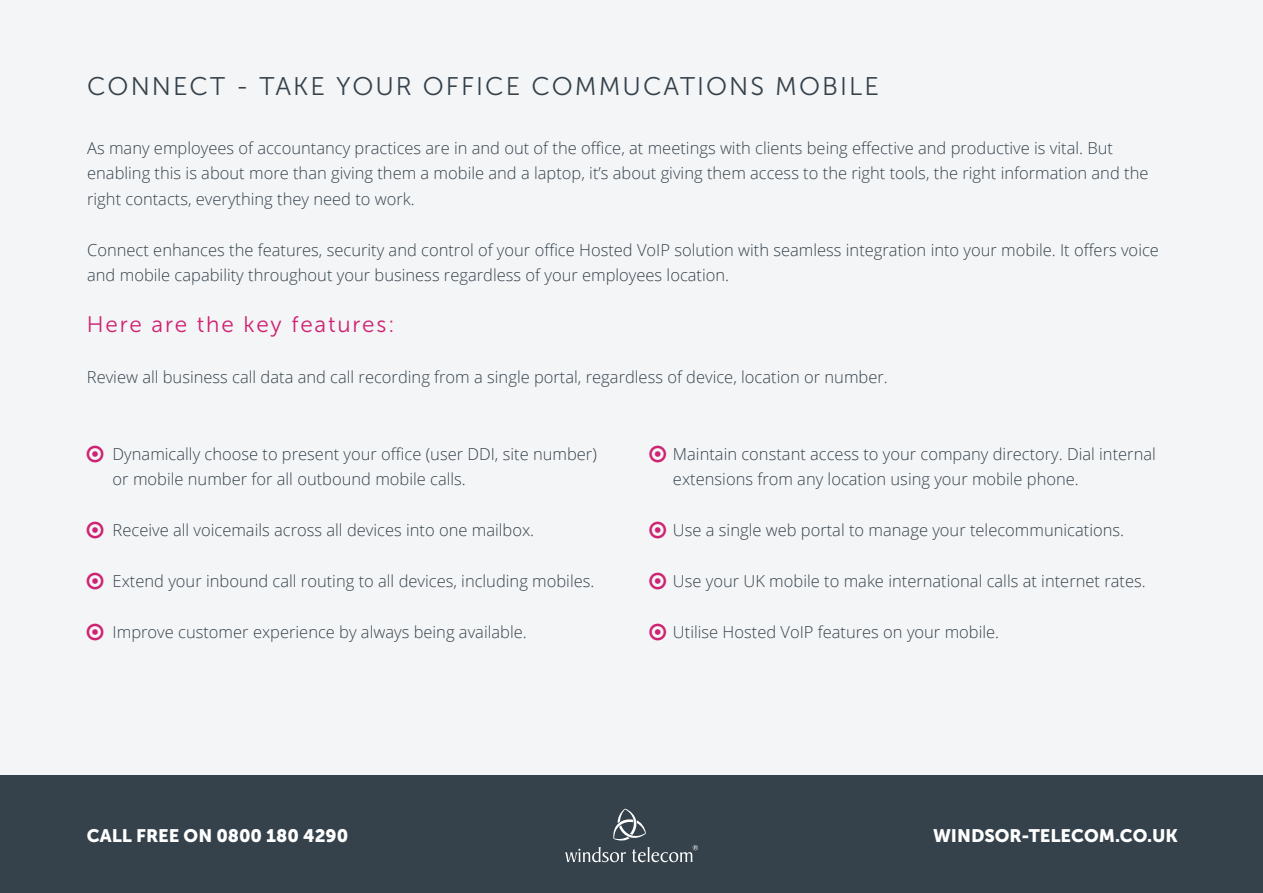
<style>
.page{position:relative;width:1263px;height:893px;background:#f4f5f7}
.page>*{position:absolute;margin:0;border:0;box-sizing:border-box;transform-origin:0 0}
.t1{font:25.5px "Museo Sans 300";letter-spacing:.08em;color:#35424b}
.t2{font:22.5px "Museo Sans 300";letter-spacing:.08em;color:#ce2272}
.t3{font:18px "Museo Sans 900";color:#fff}
.t4{font:300 16.5px/25.5px "Open Sans";color:#35424b}
</style>
<div class="page">
<div style="left:0;top:776px;width:1263px;height:117px;background:#35424b"></div>
<svg style="left:565px;top:809px;width:133px;height:53px"></svg>
<h1 class="t1" style="left:87px;top:73px;width:793px">CONNECT - TAKE YOUR OFFICE COMMUCATIONS MOBILE</h1>
<p class="t4" style="left:87px;top:135px;width:1063px">As many employees of accountancy practices are in and out of the office, at meetings with clients being effective and productive is vital. But enabling this is about more than giving them a mobile and a laptop, it’s about giving them access to the right tools, the right information and the right contacts, everything they need to work.</p>
<p class="t4" style="left:87px;top:237px;width:1073px">Connect enhances the features, security and control of your office Hosted VoIP solution with seamless integration into your mobile. It offers voice and mobile capability throughout your business regardless of your employees location.</p>
<h2 class="t2" style="left:87px;top:312px;width:309px">Here are the key features:</h2>
<p class="t4" style="left:87px;top:364px;width:802px">Review all business call data and call recording from a single portal, regardless of device, location or number.</p>
<p class="t4" style="left:113px;top:441px;width:486px">Dynamically choose to present your office (user DDI, site number) or mobile number for all outbound mobile calls.</p>
<p class="t4" style="left:113px;top:517px;width:423px">Receive all voicemails across all devices into one mailbox.</p>
<p class="t4" style="left:113px;top:568px;width:483px">Extend your inbound call routing to all devices, including mobiles.</p>
<p class="t4" style="left:113px;top:619px;width:416px">Improve customer experience by always being available.</p>
<p class="t4" style="left:673px;top:441px;width:484px">Maintain constant access to your company directory. Dial internal extensions from any location using your mobile phone.</p>
<p class="t4" style="left:673px;top:517px;width:453px">Use a single web portal to manage your telecommunications.</p>
<p class="t4" style="left:673px;top:568px;width:474px">Use your UK mobile to make international calls at internet rates.</p>
<p class="t4" style="left:673px;top:619px;width:328px">Utilise Hosted VoIP features on your mobile.</p>
<p class="t3" style="left:87px;top:825px;width:263px">CALL FREE ON 0800 180 4290</p>
<p class="t3" style="left:933px;top:825px;width:246px">WINDSOR-TELECOM.CO.UK</p>
</div>
